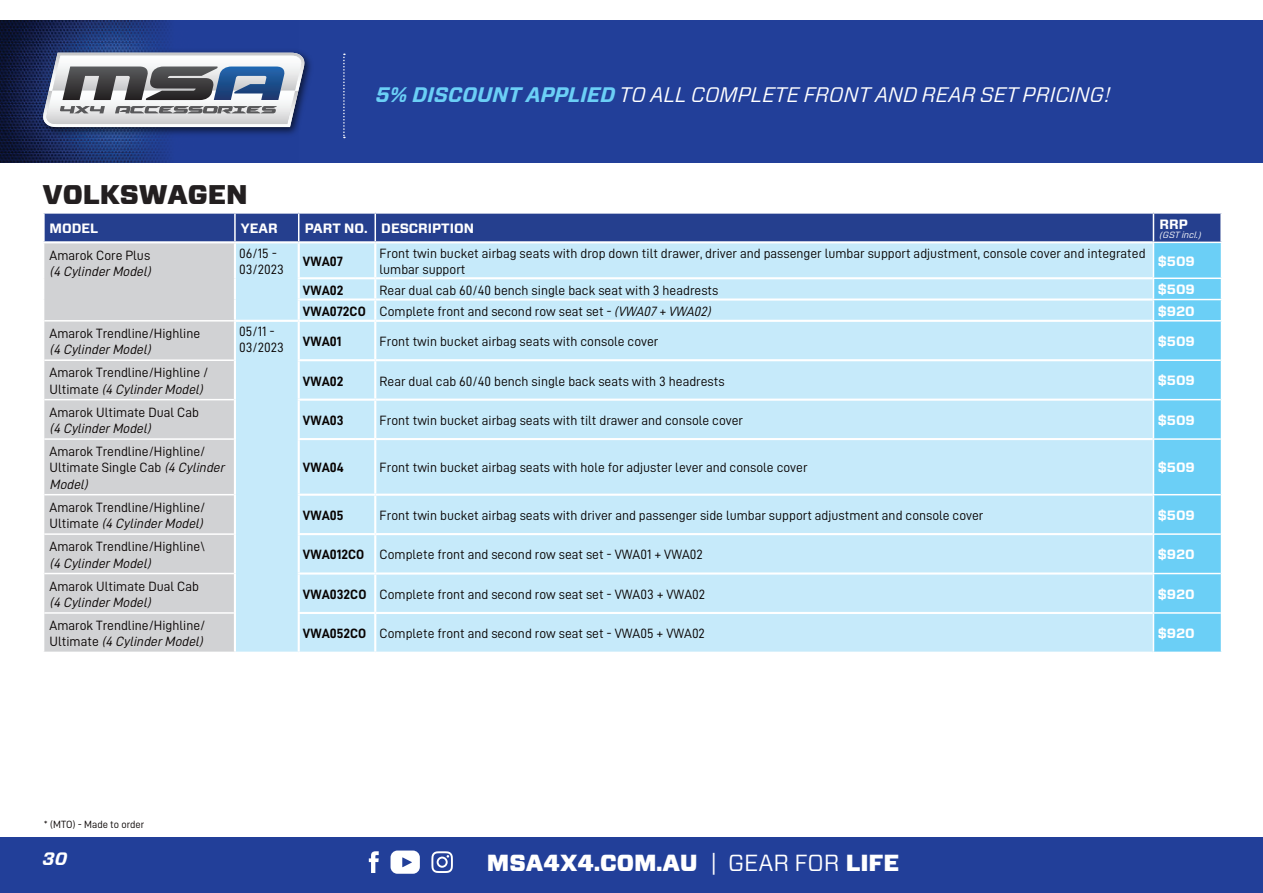
<style>
.page{position:relative;width:1263px;height:893px;background:#fff}
.page>*{position:absolute;margin:0;border:0;box-sizing:border-box;transform-origin:0 0}
.t1{font:900 27px "Forza";color:#231f20}
.t2{font:900 23.25px "Forza";color:#fff}
.t3{font:italic 21px "Forza";color:#fff}
.t4{font:italic 700 18px "Forza";color:#fff}
.t5{font:13.5px/16.2px "D DIN";color:#080302}
.t6{font:italic 13.5px "D DIN";color:#080302}
.t7{font:700 13.5px "Forza";color:#fff}
.t8{font:13.5px "D DIN Bold";color:#080302}
.t9{font:10.5px "D DIN";color:#080302}
.t10{font:italic 9px "Forza";color:#fff}
.s1{font-weight:700;color:#6bcff6}
.s2{font-family:"D DIN Bold"}
.s3{font-family:"D DIN Italic"}
.s4{font-style:italic}
.s5{font-weight:400}
</style>
<div class="page">
<div style="left:0;top:20px;width:1263px;height:143px;background:#223f99"></div>
<img style="left:0;top:20px;width:170px;height:143px">
<div style="left:0;top:838px;width:1263px;height:55px;background:#223f99"></div>
<img style="left:36px;top:46px;width:275px;height:93px">
<svg style="left:43px;top:53px;width:262px;height:74px;background:#a5aab3"></svg>
<svg style="left:343px;top:54px;width:2px;height:84px"></svg>
<svg style="left:369px;top:851px;width:10px;height:22px"></svg>
<svg style="left:431px;top:851px;width:22px;height:22px"></svg>
<svg style="left:390px;top:850px;width:30px;height:24px"></svg>
<svg style="left:44px;top:214px;width:1178px;height:438px;background:#bbdbed"></svg>
<hr style="left:43px;top:214px;width:2px;height:27px;background:#fff">
<hr style="left:1220px;top:214px;width:2px;height:28px;background:#fff">
<hr style="left:43px;top:241px;width:192px;height:2px;background:#fff">
<hr style="left:235px;top:241px;width:64px;height:2px;background:#fff">
<hr style="left:299px;top:241px;width:76px;height:2px;background:#fff">
<hr style="left:375px;top:241px;width:778px;height:2px;background:#fff">
<hr style="left:234px;top:320px;width:65px;height:2px;background:#fff">
<hr style="left:299px;top:320px;width:76px;height:2px;background:#fff">
<hr style="left:375px;top:320px;width:778px;height:2px;background:#fff">
<hr style="left:1153px;top:242px;width:69px;height:1px;background:#fff">
<hr style="left:1153px;top:320px;width:69px;height:2px;background:#fff">
<hr style="left:44px;top:320px;width:190px;height:2px;background:#fff">
<h1 class="t1" style="left:43px;top:177px;width:207px">VOLKSWAGEN</h1>
<h3 class="t3" style="left:376px;top:80px;width:737px"><span class="s1">5% DISCOUNT APPLIED</span> TO ALL COMPLETE FRONT AND REAR SET PRICING!</h3>
<p class="t7" style="left:50px;top:219px;width:50px">MODEL</p>
<p class="t7" style="left:241px;top:219px;width:38px">YEAR</p>
<p class="t7" style="left:305px;top:219px;width:171px">PART NO. DESCRIPTION</p>
<p class="t7" style="left:1159px;top:215px;width:30px">RRP</p>
<p class="t10" style="left:1159px;top:228px;width:44px">(GST incl.)</p>
<p class="t5" style="left:50px;top:247px;width:102px">Amarok Core Plus</p>
<p class="t6" style="left:50px;top:264px;width:106px">(4 CylinderModel)</p>
<p class="t5" style="left:239px;top:245px;width:46px">06/15 -<br>03/2023</p>
<p class="t8" style="left:303px;top:254px;width:41px">VWA07</p>
<p class="t5" style="left:379px;top:245px;width:767px">Front twin bucket airbag seats with drop down tilt drawer, driver and passenger lumbar support adjustment, console cover and integrated lumbar support</p>
<p class="t7" style="left:1158px;top:252px;width:39px">$509</p>
<p class="t8" style="left:303px;top:282px;width:42px">VWA02</p>
<p class="t5" style="left:379px;top:282px;width:340px">Rear dual cab 60/40 bench single back seat with 3 headrests</p>
<p class="t7" style="left:1158px;top:281px;width:39px">$509</p>
<p class="t5" style="left:303px;top:303px;width:410px"><span class="s2">VWA072CO</span> Complete front and second row seat set - <span class="s3">(VWA07 + VWA02)</span></p>
<p class="t7" style="left:1158px;top:302px;width:39px">$920</p>
<p class="t5" style="left:50px;top:325px;width:152px">Amarok Trendline/Highline</p>
<p class="t6" style="left:50px;top:342px;width:106px">(4 CylinderModel)</p>
<p class="t5" style="left:239px;top:323px;width:46px">05/11 -<br>03/2023</p>
<p class="t8" style="left:303px;top:334px;width:40px">VWA01</p>
<p class="t5" style="left:379px;top:333px;width:280px">Front twin bucket airbag seats with console cover</p>
<p class="t7" style="left:1158px;top:332px;width:39px">$509</p>
<p class="t5" style="left:50px;top:364px;width:160px">Amarok Trendline/Highline /<br>U l t i m a t e <span class="s4">(4 CylinderModel)</span></p>
<p class="t8" style="left:303px;top:373px;width:42px">VWA02</p>
<p class="t5" style="left:379px;top:373px;width:347px">Rear dual cab 60/40 bench single back seats with 3 headrests</p>
<p class="t7" style="left:1158px;top:372px;width:39px">$509</p>
<p class="t5" style="left:50px;top:404px;width:151px">Amarok Ultimate Dual Cab</p>
<p class="t6" style="left:50px;top:421px;width:106px">(4 CylinderModel)</p>
<p class="t8" style="left:303px;top:413px;width:42px">VWA03</p>
<p class="t5" style="left:379px;top:412px;width:365px">Front twin bucket airbag seats with tilt drawer and console cover</p>
<p class="t7" style="left:1158px;top:411px;width:39px">$509</p>
<p class="t5" style="left:50px;top:443px;width:179px">Amarok Trendline/Highline/<br>Ultimate Single Cab <span class="s4">(4 Cylinder<br>Model)</span></p>
<p class="t8" style="left:303px;top:460px;width:42px">VWA04</p>
<p class="t5" style="left:379px;top:459px;width:429px">Front twin bucket airbag seats with hole for adjuster lever and console cover</p>
<p class="t7" style="left:1158px;top:459px;width:39px">$509</p>
<p class="t5" style="left:50px;top:499px;width:158px">Amarok Trendline/Highline/<br>U l t i m a t e <span class="s4">(4 CylinderModel)</span></p>
<p class="t8" style="left:303px;top:508px;width:42px">VWA05</p>
<p class="t5" style="left:379px;top:507px;width:605px">Front twin bucket airbag seats with driver and passenger side lumbar support adjustment and console cover</p>
<p class="t7" style="left:1158px;top:506px;width:39px">$509</p>
<p class="t5" style="left:50px;top:538px;width:157px">Amarok Trendline/Highline\</p>
<p class="t6" style="left:50px;top:555px;width:106px">(4 CylinderModel)</p>
<p class="t5" style="left:303px;top:546px;width:401px"><span class="s2">VWA012CO</span> Complete front and second row seat set - VWA01 + VWA02</p>
<p class="t7" style="left:1158px;top:545px;width:39px">$920</p>
<p class="t5" style="left:50px;top:578px;width:151px">Amarok Ultimate Dual Cab</p>
<p class="t6" style="left:50px;top:595px;width:106px">(4 CylinderModel)</p>
<p class="t5" style="left:303px;top:586px;width:404px"><span class="s2">VWA032CO</span> Complete front and second row seat set - VWA03 + VWA02</p>
<p class="t7" style="left:1158px;top:585px;width:39px">$920</p>
<p class="t5" style="left:50px;top:617px;width:158px">Amarok Trendline/Highline/<br>U l t i m a t e <span class="s4">(4 CylinderModel)</span></p>
<p class="t5" style="left:303px;top:625px;width:403px"><span class="s2">VWA052CO</span> Complete front and second row seat set - VWA05 + VWA02</p>
<p class="t7" style="left:1158px;top:624px;width:39px">$920</p>
<p class="t9" style="left:44px;top:818px;width:102px">* (MTO) - Made to order</p>
<h3 class="t4" style="left:43px;top:846px;width:26px">30</h3>
<h2 class="t2" style="left:487px;top:847px;width:414px">MSA4X4.COM.AU <span class="s5">| GEAR FOR</span> LIFE</h2>
</div>
